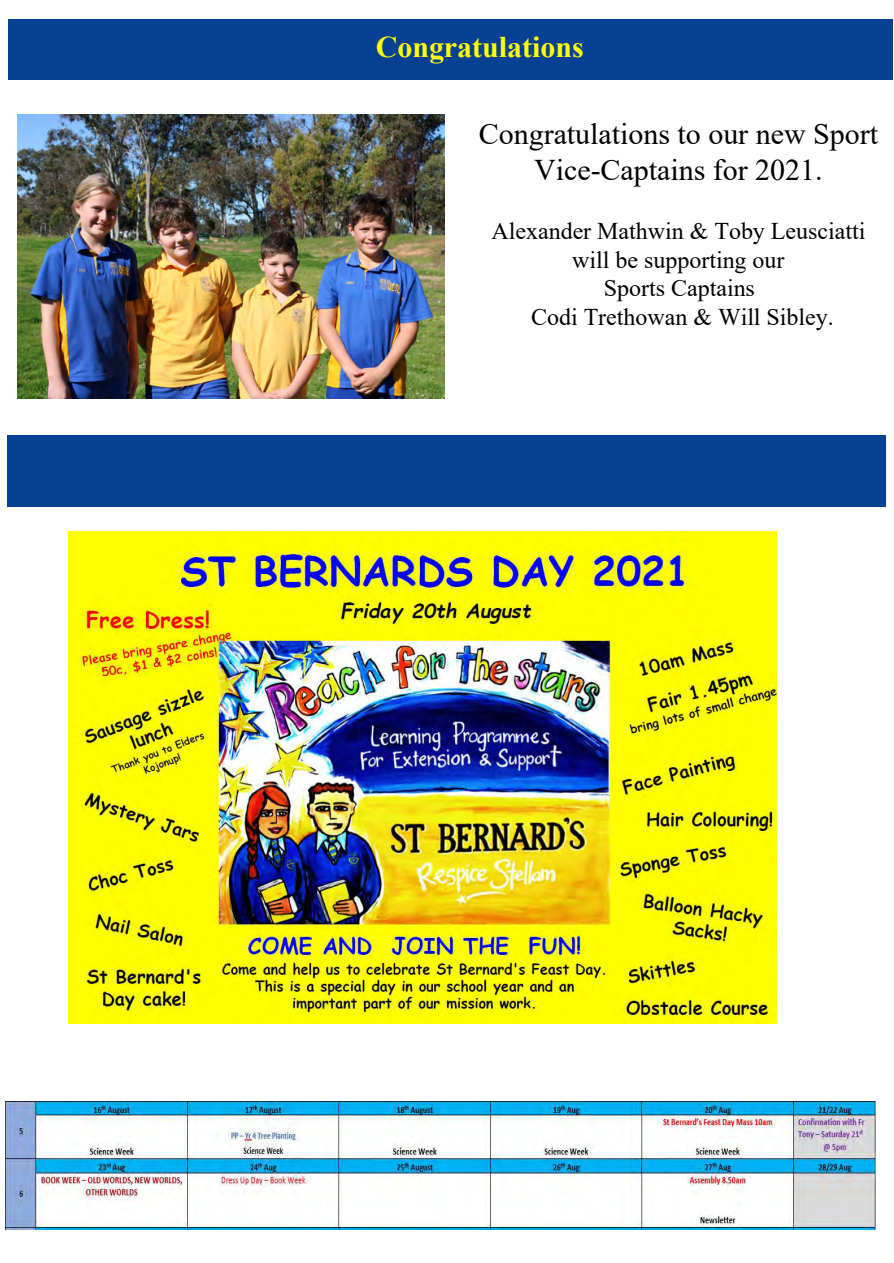
<style>
.page{position:relative;width:894px;height:1263px;background:#fff}
.page>*{position:absolute;margin:0;border:0;box-sizing:border-box;transform-origin:0 0}
.t1{font:30px/36px "Times New Roman";color:#000;text-align:center}
.t2{font:700 30px "Times New Roman";color:#ff0}
.t3{font:24px/28.8px "Times New Roman";color:#000;text-align:center}
</style>
<div class="page">
<div style="left:8px;top:19px;width:885px;height:60px;background:#084094"></div>
<div style="left:7px;top:435px;width:878px;height:72px;background:#084094"></div>
<img style="left:68px;top:532px;width:708px;height:491px">
<img style="left:18px;top:115px;width:426px;height:284px">
<img style="left:6px;top:1102px;width:870px;height:127px">
<p class="t2" style="left:376px;top:26px;width:210px">Congratulations</p>
<p class="t1" style="left:479px;top:115px;width:401px">Congratulations to our new Sport<br>Vice-Captains for 2021.</p>
<p class="t3" style="left:492px;top:216px;width:375px">Alexander Mathwin &amp; Toby Leusciatti will be supporting our<br>Sports Captains<br>Codi Trethowan &amp; Will Sibley.</p>
</div>
